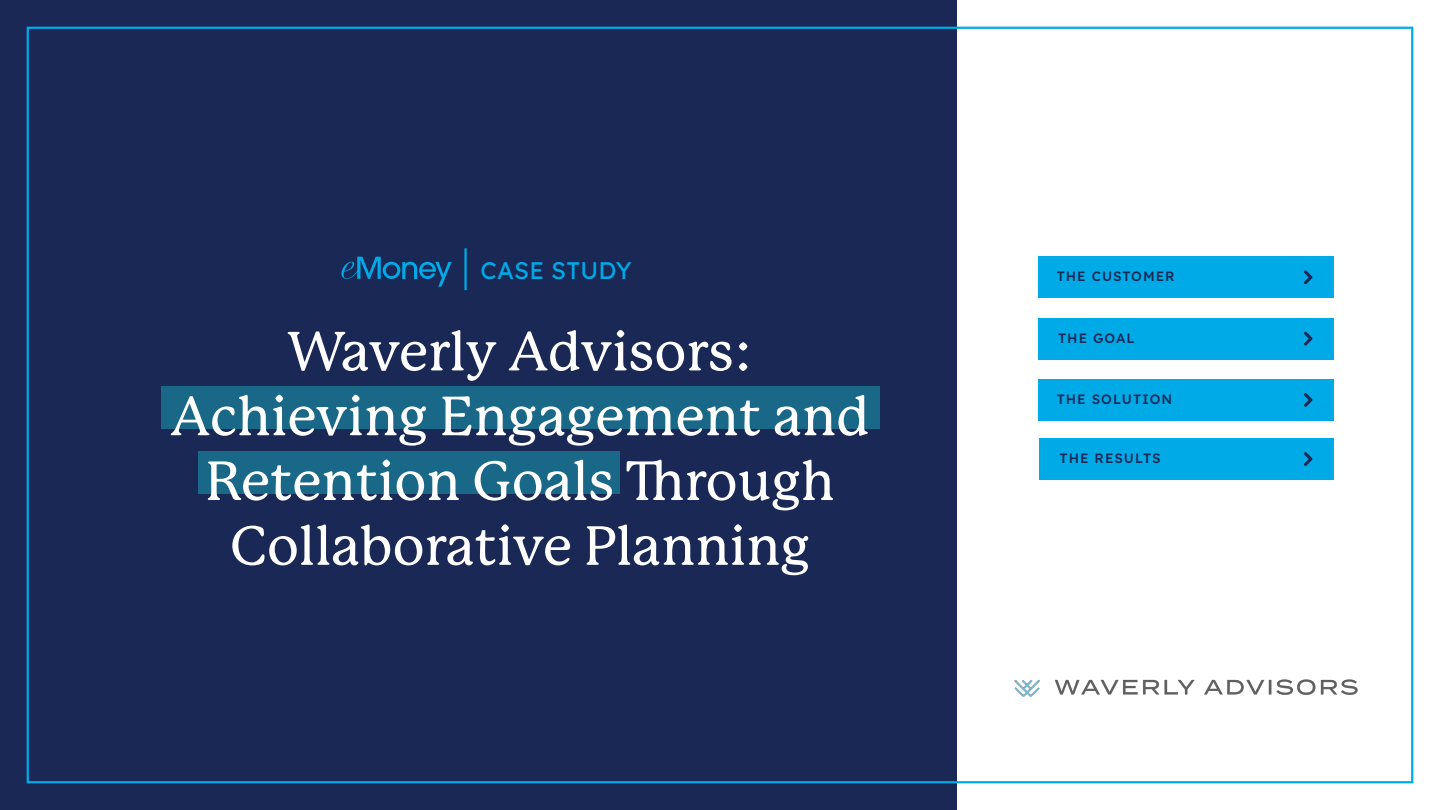
<style>
.page{position:relative;width:1440px;height:810px;background:#fff}
.page>*{position:absolute;margin:0;border:0;box-sizing:border-box;transform-origin:0 0}
.t1{font:500 54px/64.8px "P Mackinac Pro";color:#fff;text-align:center}
.t2{font:24px "Lexend";letter-spacing:.01em;color:#00aae7}
.t3{font:13.5px "Lexend";letter-spacing:.075em;color:#1a2856}
</style>
<div class="page">
<div style="left:0;top:0;width:957px;height:810px;background:#1a2856"></div>
<svg style="left:341px;top:257px;width:111px;height:30px"></svg>
<hr style="left:464px;top:248px;width:3px;height:42px;background:#00aae7">
<div style="left:1038px;top:379px;width:296px;height:42px;background:#00aae7"></div>
<div style="left:1038px;top:318px;width:296px;height:41px;background:#00aae7"></div>
<div style="left:1038px;top:257px;width:296px;height:41px;background:#00aae7"></div>
<div style="left:1039px;top:438px;width:295px;height:42px;background:#00aae7"></div>
<div style="left:161px;top:386px;width:719px;height:43px;background:#1a6887"></div>
<div style="left:199px;top:451px;width:421px;height:43px;background:#1a6887"></div>
<svg style="left:1304px;top:270px;width:8px;height:14px"></svg>
<svg style="left:1304px;top:332px;width:8px;height:14px"></svg>
<svg style="left:1304px;top:393px;width:8px;height:14px"></svg>
<svg style="left:1304px;top:452px;width:8px;height:14px"></svg>
<img style="left:1014px;top:679px;width:344px;height:18px">
<p class="t2" style="left:481px;top:253px;width:153px">CASE STUDY</p>
<h1 class="t1" style="left:171px;top:320px;width:700px">Waverly Advisors:<br>Achieving Engagement and<br>Retention Goals Through<br>Collaborative Planning</h1>
<h3 class="t3" style="left:1057px;top:267px;width:119px">THE CUSTOMER</h3>
<h3 class="t3" style="left:1058px;top:328px;width:78px">THE GOAL</h3>
<h3 class="t3" style="left:1057px;top:389px;width:117px">THE SOLUTION</h3>
<h3 class="t3" style="left:1060px;top:448px;width:103px">THE RESULTS</h3>
</div>
